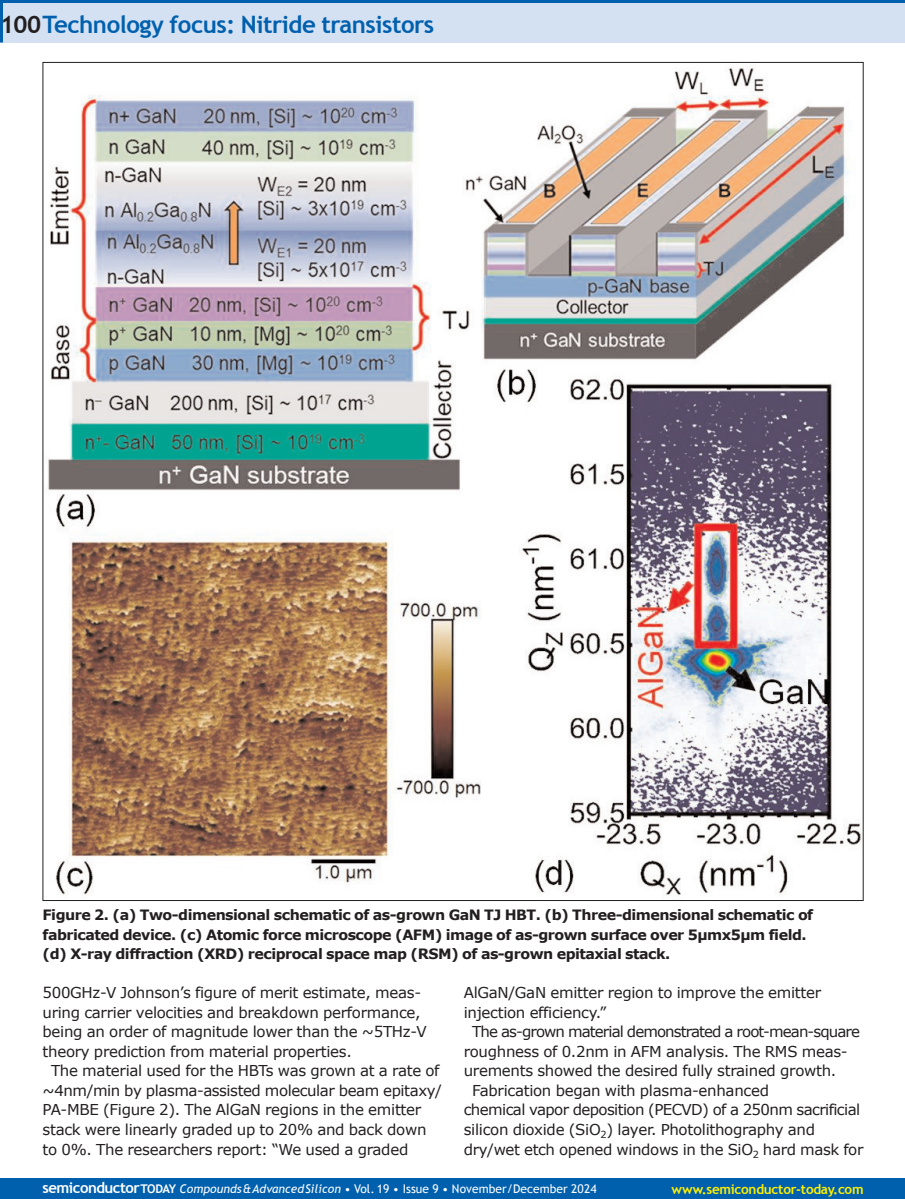
<style>
.page{position:relative;width:905px;height:1199px;background:#fff}
.page>*{position:absolute;margin:0;border:0;box-sizing:border-box;transform-origin:0 0}
.t1{font:700 24px "Trebuchet MS";letter-spacing:-.02em;color:#0160ae}
.t2{font:15px "Verdana";letter-spacing:-.02em;color:#231f20}
.t3{font:15px "Verdana";letter-spacing:-.04em;color:#231f20}
.t4{font:15px "Verdana";letter-spacing:-.06em;color:#231f20}
.t5{font:700 14.25px/19.5px "Verdana";letter-spacing:-.035em;color:#231f20}
.t6{font:700 13.5px "Trebuchet MS";letter-spacing:-.02em;color:#fff101}
.t7{font:12px "Trebuchet MS";letter-spacing:.005em;color:#fff}
.s1{color:#231f20}
.s2{font-weight:700;font-size:15px}
.s3{font-weight:700}
.s4{font-style:italic}
</style>
<div class="page">
<div style="left:0;top:0;width:904px;height:43px;background:#d4e1f2"></div>
<hr style="left:0;top:0;width:3px;height:43px;background:#0160ae">
<hr style="left:0;top:0;width:904px;height:3px;background:#0160ae">
<div style="left:0;top:1178px;width:904px;height:20px;background:#0160ae"></div>
<img style="left:47px;top:68px;width:814px;height:827px">
<p class="t1" style="left:0;top:10px;width:436px"><span class="s1">100</span>Technology focus: Nitride transistors</p>
<p class="t5" style="left:43px;top:905px;width:772px">Figure 2. (a) Two-dimensional schematic of as-grown GaN TJ HBT. (b) Three-dimensional schematic of fabricated device. (c) Atomic force microscope (AFM) image of as-grown surface over 5µmx5µm field. (d) X-ray diffraction (XRD) reciprocal space map (RSM) of as-grown epitaxial stack.</p>
<p class="t2" style="left:43px;top:983px;width:380px">500GHz-V Johnson’s figure of merit estimate, meas-</p>
<p class="t2" style="left:43px;top:1002px;width:379px">uring carrier velocities and breakdown performance,</p>
<p class="t2" style="left:43px;top:1022px;width:386px">being an order of magnitude lower than the ~5THz-V</p>
<p class="t2" style="left:43px;top:1041px;width:311px">theory prediction from material properties.</p>
<p class="t2" style="left:51px;top:1061px;width:390px">The material used for the HBTs was grown at a rate of</p>
<p class="t2" style="left:43px;top:1080px;width:401px">~4nm/min by plasma-assisted molecular beam epitaxy/</p>
<p class="t2" style="left:43px;top:1100px;width:380px">PA-MBE (Figure 2). The AlGaN regions in the emitter</p>
<p class="t2" style="left:43px;top:1119px;width:385px">stack were linearly graded up to 20% and back down</p>
<p class="t2" style="left:43px;top:1139px;width:367px">to 0%. The researchers report: “We used a graded</p>
<p class="t2" style="left:463px;top:983px;width:359px">AlGaN/GaN emitter region to improve the emitter</p>
<p class="t2" style="left:463px;top:1002px;width:144px">injection efficiency.”</p>
<p class="t4" style="left:472px;top:1022px;width:389px">The as-grown material demonstrated a root-mean-square</p>
<p class="t2" style="left:463px;top:1041px;width:385px">roughness of 0.2nm in AFM analysis. The RMS meas-</p>
<p class="t2" style="left:463px;top:1061px;width:374px">urements showed the desired fully strained growth.</p>
<p class="t2" style="left:472px;top:1080px;width:298px">Fabrication began with plasma-enhanced</p>
<p class="t3" style="left:463px;top:1100px;width:398px">chemical vapor deposition (PECVD) of a 250nm sacrificial</p>
<p class="t2" style="left:463px;top:1119px;width:353px">silicon dioxide (SiO<sub>2</sub>) layer. Photolithography and</p>
<p class="t2" style="left:463px;top:1139px;width:401px">dry/wet etch opened windows in the SiO<sub>2</sub> hard mask for</p>
<p class="t7" style="left:43px;top:1181px;width:555px"><span class="s2">semiconductor</span><span class="s3">TODAY</span> <span class="s4">Compounds&amp;AdvancedSilicon</span> • Vol. 19 • Issue 9 • November/December 2024</p>
<p class="t6" style="left:671px;top:1180px;width:194px">www.semiconductor-today.com</p>
</div>
